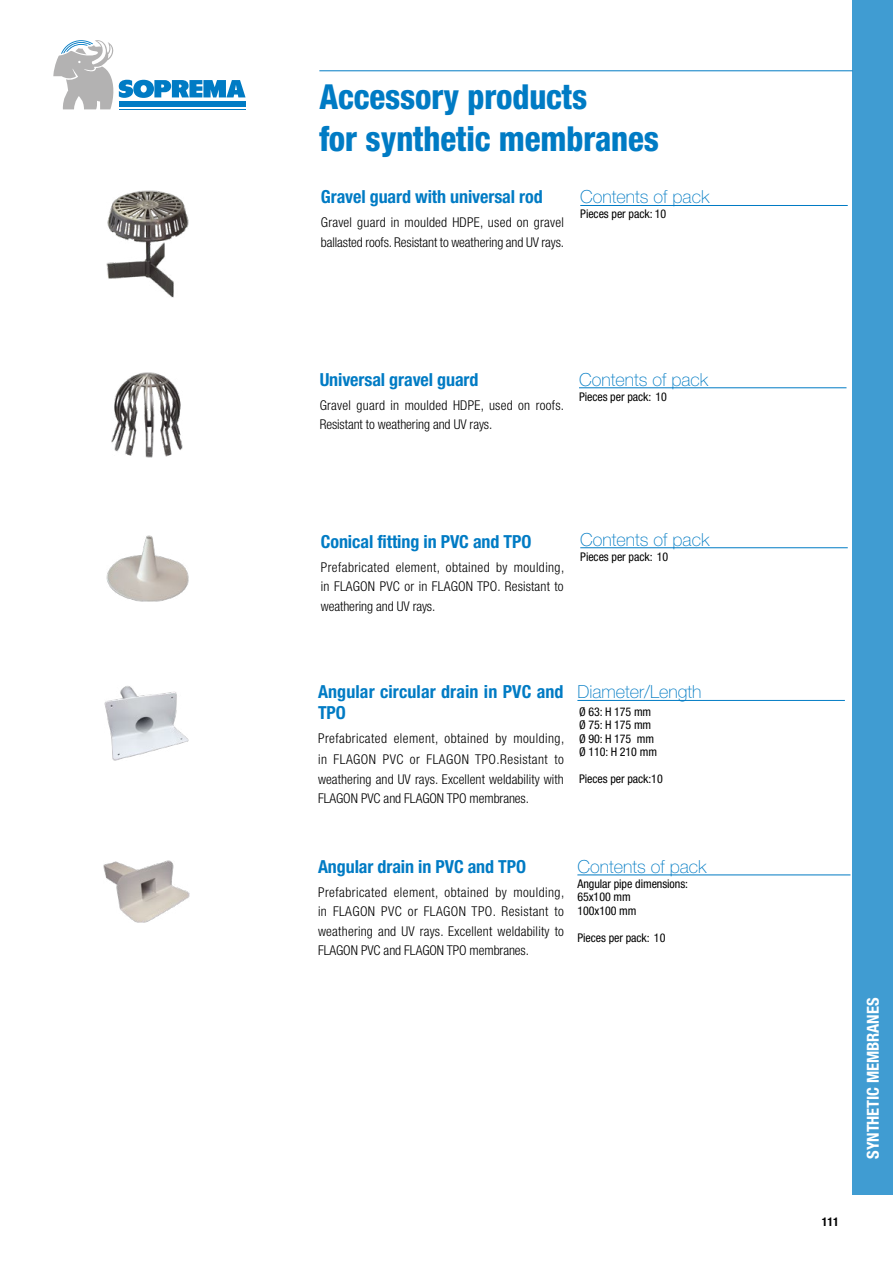
<style>
.page{position:relative;width:893px;height:1263px;background:#fff}
.page>*{position:absolute;margin:0;border:0;box-sizing:border-box;transform-origin:0 0}
.t1{font:800 condensed 34.5px/41.4px "Helvetica Neue LT Std";letter-spacing:-.005em;color:#007bc4;scale:.95 1}
.t2{font:700 condensed 18px/21px "Helvetica Neue LT Std";letter-spacing:-.005em;color:#007bc4}
.t3{font:100 18px "Helvetica Neue LT Std";color:#007bc4}
.t4{font:700 condensed 16.5px "Helvetica Neue LT Std";letter-spacing:-.005em;color:#fff}
.t5{font:300 condensed 13.5px/19.5px "Helvetica Neue LT Std";letter-spacing:.005em;color:#000}
.t6{font:300 condensed 13.5px/21px "Helvetica Neue LT Std";letter-spacing:.035em;color:#000}
.t7{font:condensed 12px/13.5px "Helvetica Neue LT Std";letter-spacing:-.005em;color:#000}
.t8{font:700 condensed 12px "Helvetica Neue LT Std";color:#000}
</style>
<div class="page">
<div style="left:853px;top:0;width:40px;height:1195px;background:#409cd2"></div>
<hr style="left:119px;top:109px;width:127px;height:1px;background:#007bc4">
<svg style="left:53px;top:40px;width:193px;height:69px"></svg>
<hr style="left:319px;top:70px;width:534px;height:1px;background:#007bc4">
<hr style="left:580px;top:205px;width:268px;height:1px;background:#007bc4">
<img style="left:106px;top:191px;width:82px;height:107px">
<hr style="left:579px;top:387px;width:267px;height:1px;background:#007bc4">
<img style="left:112px;top:373px;width:71px;height:85px">
<hr style="left:580px;top:547px;width:268px;height:1px;background:#007bc4">
<img style="left:106px;top:535px;width:82px;height:67px">
<hr style="left:577px;top:700px;width:268px;height:1px;background:#007bc4">
<img style="left:105px;top:686px;width:84px;height:74px">
<hr style="left:577px;top:875px;width:273px;height:1px;background:#007bc4">
<img style="left:104px;top:860px;width:86px;height:62px">
<h1 class="t1" style="left:319px;top:76px;width:359px">Accessory products<br>for synthetic membranes</h1>
<h2 class="t2" style="left:321px;top:186px;width:223px">Gravel guard with universal rod</h2>
<p class="t5" style="left:321px;top:213px;width:245px">Gravel guard in moulded HDPE, used on gravel ballasted roofs. Resistant to weathering and UV rays.</p>
<h2 class="t3" style="left:580px;top:187px;width:131px">Contents of pack</h2>
<p class="t7" style="left:580px;top:207px;width:87px">Pieces per pack: 10</p>
<h2 class="t2" style="left:320px;top:369px;width:160px">Universal gravel guard</h2>
<p class="t5" style="left:320px;top:395px;width:246px">Gravel guard in moulded HDPE, used on roofs.<br>Resistant to weathering and UV rays.</p>
<h2 class="t3" style="left:579px;top:369px;width:131px">Contents of pack</h2>
<p class="t7" style="left:579px;top:389px;width:89px">Pieces per pack: 10</p>
<h2 class="t2" style="left:321px;top:531px;width:212px">Conical fitting in PVC and TPO</h2>
<p class="t5" style="left:321px;top:557px;width:245px;text-align:justify">Prefabricated element, obtained by moulding, in FLAGON PVC or in FLAGON TPO. Resistant to weathering and UV rays.</p>
<h2 class="t3" style="left:580px;top:529px;width:131px">Contents of pack</h2>
<p class="t7" style="left:580px;top:549px;width:89px">Pieces per pack: 10</p>
<h2 class="t2" style="left:318px;top:681px;width:247px">Angular circular drain in PVC and<br>TPO</h2>
<p class="t6" style="left:318px;top:728px;width:248px">Prefabricated element, obtained by moulding, in FLAGON PVC or FLAGON TPO.Resistant to</p>
<p class="t5" style="left:318px;top:769px;width:247px">weathering and UV rays. Excellent weldability with<br>FLAGON PVC and FLAGON TPO membranes.</p>
<h2 class="t3" style="left:577px;top:682px;width:126px">Diameter/Length</h2>
<p class="t7" style="left:579px;top:705px;width:79px">Ø 63: H 175 mm<br>Ø 75: H 175 mm<br>Ø 90: H 175 mm<br>Ø 110: H 210 mm</p>
<p class="t7" style="left:579px;top:772px;width:85px">Pieces per pack:10</p>
<h2 class="t2" style="left:318px;top:856px;width:209px">Angular drain in PVC and TPO</h2>
<p class="t5" style="left:318px;top:882px;width:248px;text-align:justify">Prefabricated element, obtained by moulding, in FLAGON PVC or FLAGON TPO. Resistant to weathering and UV rays. Excellent weldability to FLAGON PVC and FLAGON TPO membranes.</p>
<h2 class="t3" style="left:577px;top:856px;width:131px">Contents of pack</h2>
<p class="t7" style="left:577px;top:877px;width:112px">Angular pipe dimensions:<br>65x100 mm<br>100x100 mm</p>
<p class="t7" style="left:577px;top:931px;width:89px">Pieces per pack: 10</p>
<p class="t8" style="left:822px;top:1214px;width:19px">111</p>
<p class="t4" style="left:863px;top:1159px;width:162px;rotate:-90deg">SYNTHETIC MEMBRANES</p>
</div>
